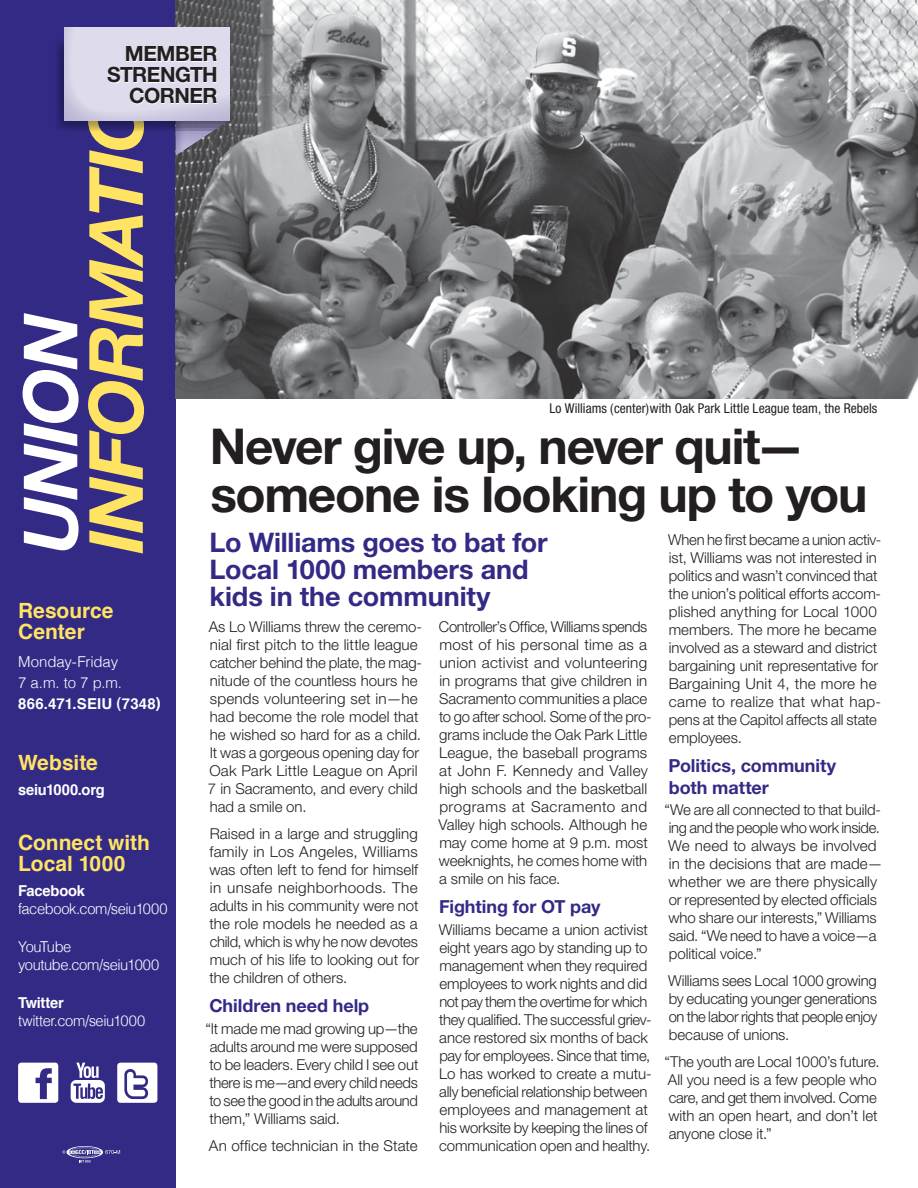
<style>
.page{position:relative;width:918px;height:1188px;background:#fff}
.page>*{position:absolute;margin:0;border:0;box-sizing:border-box;transform-origin:0 0}
.t1{font:700 49.5px/48px "Helvetica Neue";letter-spacing:-.025em;color:#231f20}
.t2{font:700 27px/27px "Helvetica Neue";letter-spacing:-.005em;color:#332a86}
.t3{font:700 21px/21px "Helvetica";color:#ffe363}
.t4{font:700 21px/21px "Helvetica Neue";letter-spacing:-.02em;color:#231f20;text-align:right}
.t5{font:700 18px/22.5px "Helvetica Neue";letter-spacing:-.005em;color:#332a86}
.t6{font:300 15px/18px "Helvetica Neue";letter-spacing:-.005em;color:#231f20}
.t7{font:300 15px/21px "Helvetica";letter-spacing:-.025em;color:#fff}
.t8{font:700 15px "Helvetica";letter-spacing:-.015em;color:#fff}
.t9{font:700 15px "Helvetica";letter-spacing:.015em;color:#fff}
.t10{font:condensed 13.5px "Helvetica Neue";letter-spacing:.005em;color:#231f20}
</style>
<div class="page">
<div style="left:0;top:0;width:176px;height:1188px;background:#332a86"></div>
<div style="left:117px;top:1063px;width:40px;height:40px;background:#fff;border-radius:3px"></div>
<svg style="left:124px;top:1069px;width:25px;height:30px"></svg>
<div style="left:71px;top:1080px;width:34px;height:23px;background:#fff;border-radius:5px"></div>
<svg style="left:76px;top:1063px;width:23px;height:15px"></svg>
<svg style="left:73px;top:1084px;width:30px;height:15px"></svg>
<svg style="left:18px;top:1063px;width:40px;height:40px"></svg>
<svg style="left:62px;top:1146px;width:58px;height:17px"></svg>
<img style="left:176px;top:0;width:742px;height:398px">
<div style="left:163px;top:120px;width:81px;height:38px;background:#332a86;opacity:.25"></div>
<svg style="left:23px;top:27px;width:207px;height:527px"></svg>
<h3 class="t4" style="left:107px;top:42px;width:112px">Member<br>Strength<br>Corner</h3>
<p class="t10" style="left:549px;top:401px;width:330px">Lo Williams (center)with Oak Park Little League team, the Rebels</p>
<h3 class="t3" style="left:18px;top:600px;width:97px">Resource<br>Center</h3>
<p class="t7" style="left:18px;top:651px;width:106px">Monday-Friday<br>7 a.m. to 7 p.m.</p>
<p class="t9" style="left:18px;top:691px;width:144px">866.471.SEIU (7348)</p>
<h3 class="t3" style="left:18px;top:753px;width:81px">Website</h3>
<p class="t8" style="left:18px;top:778px;width:88px">seiu1000.org</p>
<h3 class="t3" style="left:18px;top:832px;width:133px">Connect with<br>Local 1000</h3>
<p class="t8" style="left:18px;top:878px;width:68px">Facebook</p>
<p class="t7" style="left:18px;top:898px;width:151px">facebook.com/seiu1000</p>
<p class="t7" style="left:18px;top:937px;width:143px;line-height:18px">YouTube youtube.com/seiu1000</p>
<p class="t8" style="left:18px;top:991px;width:47px">Twitter</p>
<p class="t7" style="left:18px;top:1010px;width:129px">twitter.com/seiu1000</p>
<h1 class="t1" style="left:210px;top:421px;width:659px">Never give up, never quit— someone is looking up to you</h1>
<h2 class="t2" style="left:210px;top:529px;width:340px">Lo Williams goes to bat for<br>Local 1000 members and kids in the community</h2>
<p class="t6" style="left:208px;top:617px;width:216px">As Lo Williams threw the ceremo&shy;nial first pitch to the little league catcher behind the plate, the mag&shy;nitude of the countless hours he spends volunteering set in—he had become the role model that he wished so hard for as a child.<br>It was a gorgeous opening day for<br>Oak Park Little League on April<br>7 in Sacramento, and every child had a smile on.</p>
<p class="t6" style="left:209px;top:824px;width:211px;text-align:justify">Raised in a large and struggling family in Los Angeles, Williams was often left to fend for himself in unsafe neighborhoods. The adults in his community were not the role models he needed as a child, which is why he now devotes much of his life to looking out for the children of others.</p>
<p class="t5" style="left:209px;top:994px;width:161px">Children need help</p>
<p class="t6" style="left:206px;top:1019px;width:214px;text-align:justify">“It made me mad growing up—the adults around me were supposed to be leaders. Every child I see out there is me—and every child needs to see the good in the adults around them,” Williams said.</p>
<p class="t6" style="left:209px;top:1136px;width:210px">An office technician in the State</p>
<p class="t6" style="left:668px;top:530px;width:214px">When he first became a union activ&shy;ist, Williams was not interested in politics and wasn’t convinced that the union’s political efforts accom&shy;plished anything for Local 1000 members. The more he became involved as a steward and district bargaining unit representative for<br>Bargaining Unit 4, the more he came to realize that what hap&shy;pens at the Capitol affects all state employees.</p>
<p class="t5" style="left:669px;top:754px;width:169px">Politics, community both matter</p>
<p class="t6" style="left:665px;top:800px;width:220px">“We are all connected to that build&shy;ing and the people who work inside.<br>We need to always be involved in the decisions that are made— whether we are there physically or represented by elected officials who share our interests,” Williams said. “We need to have a voice—a political voice.”</p>
<p class="t6" style="left:668px;top:971px;width:210px;text-align:justify">Williams sees Local 1000 growing by educating younger generations on the labor rights that people enjoy because of unions.</p>
<p class="t6" style="left:665px;top:1052px;width:217px">“The youth are Local 1000’s future.<br>All you need is a few people who care, and get them involved. Come with an open heart, and don’t let anyone close it.”</p>
<p class="t6" style="left:439px;top:617px;width:215px">Controller’s Office, Williams spends most of his personal time as a union activist and volunteering in programs that give children in<br>Sacramento communities a place to go after school. Some of the pro&shy;grams include the Oak Park Little<br>League, the baseball programs at John F. Kennedy and Valley high schools and the basketball programs at Sacramento and<br>Valley high schools. Although he may come home at 9 p.m. most weeknights, he comes home with a smile on his face.</p>
<p class="t5" style="left:439px;top:895px;width:163px">Fighting for OT pay</p>
<p class="t6" style="left:439px;top:920px;width:214px">Williams became a union activist eight years ago by standing up to management when they required employees to work nights and did not pay them the overtime for which they qualified. The successful griev&shy;ance restored six months of back pay for employees. Since that time, Lo has worked to create a mutu&shy;ally beneficial relationship between employees and management at his worksite by keeping the lines of communication open and healthy.</p>
</div>
